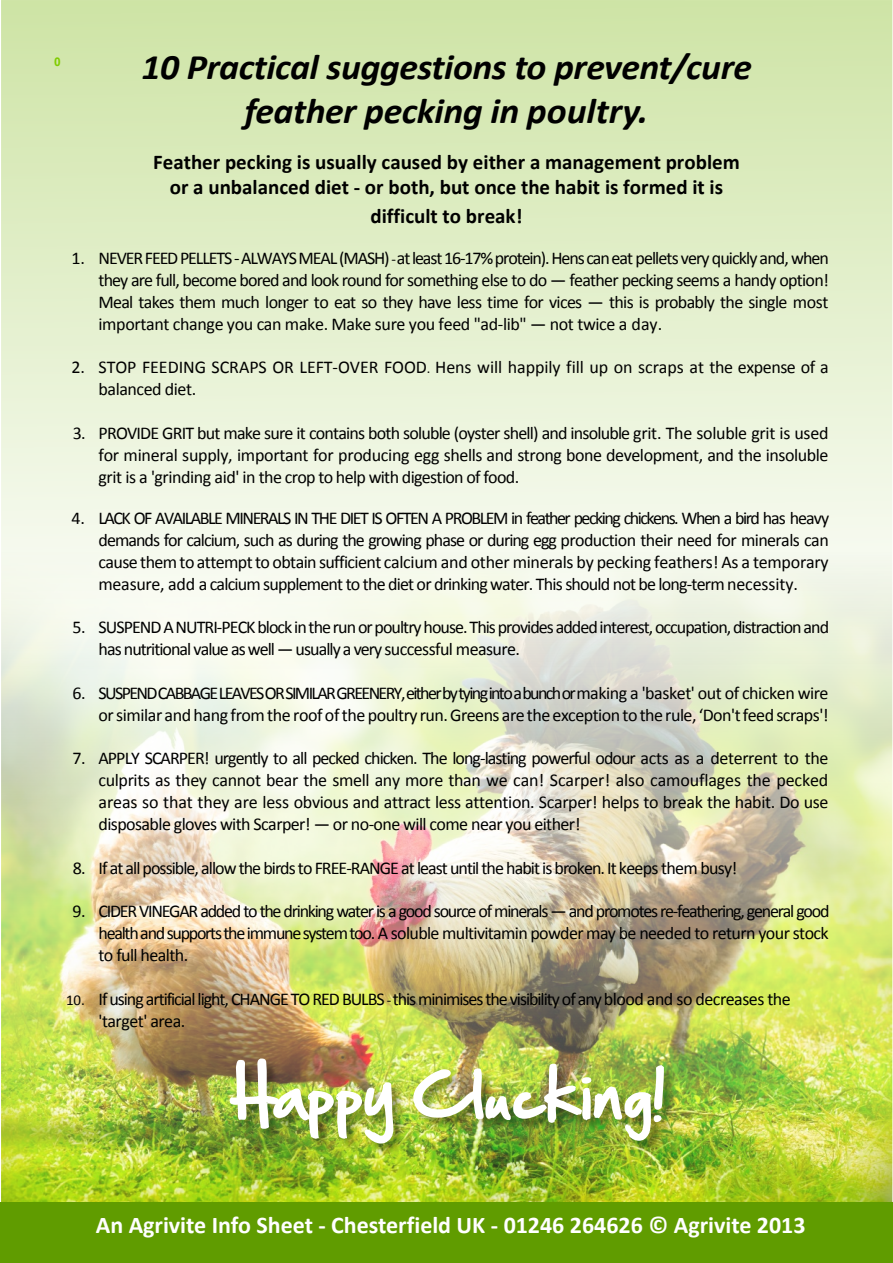
<style>
.page{position:relative;width:893px;height:1263px;background:#fff}
.page>*{position:absolute;margin:0;border:0;box-sizing:border-box;transform-origin:0 0}
.t1{font:italic 700 36px/44px "Calibri";letter-spacing:-.015em;color:#000;text-align:center;scale:1.05 1}
.t2{font:700 24px "Calibri";color:#fff}
.t3{font:700 21px/25.7px "Calibri";color:#000;text-align:center}
.t4{font:18px/22px "Calibri";letter-spacing:-.035em;color:#000;text-align:justify}
.t5{font:18px/22px "Calibri";letter-spacing:-.055em;color:#000}
.t6{font:18px/22px "Calibri";letter-spacing:-.005em;color:#000}
.t7{font:700 12px "Arial";color:#80cc00}
.s1{font-size:15px}
.s2{font-size:14.25px}
</style>
<div class="page">
<img style="left:1px;top:544px;width:892px;height:659px">
<div style="left:0;top:1203px;width:893px;height:60px;background:#609c00"></div>
<img style="left:52px;top:1045px;width:803px;height:121px">
<img style="left:230px;top:1058px;width:163px;height:85px">
<img style="left:413px;top:1064px;width:251px;height:77px">
<p class="t7" style="left:54px;top:57px;width:8px">0</p>
<h1 class="t1" style="left:141px;top:48px;width:583px">10 Practical suggestions to prevent/cure feather pecking in poultry.</h1>
<p class="t3" style="left:153px;top:151px;width:588px">Feather pecking is usually caused by either a management problem or a unbalanced diet - or both, but once the habit is formed it is</p>
<p class="t3" style="left:370px;top:205px;width:154px">difficult to break!</p>
<p class="t4" style="left:99px;top:248px;width:732px;text-indent:-27px">1. NEVER FEED PELLETS - ALWAYS MEAL (MASH) <span class="s1">-</span>at least 16-17% protein). Hens can eat pellets very quickly and, when they are full, become bored and look round for something else to do — feather pecking seems a handy option!<br>Meal takes them much longer to eat so they have less time for vices — this is probably the single most important change you can make. Make sure you feed "ad-lib" — not twice a day.</p>
<p class="t6" style="left:99px;top:358px;width:732px;text-indent:-27px">2. STOP FEEDING SCRAPS OR LEFT-OVER FOOD<span class="s2">.</span> Hens will happily fill up on scraps at the expense of a balanced diet.</p>
<p class="t4" style="left:99px;top:423px;width:732px;text-indent:-26px">3. PROVIDE GRIT but make sure it contains both soluble (oyster shell) and insoluble grit. The soluble grit is used for mineral supply, important for producing egg shells and strong bone development, and the insoluble grit is a 'grinding aid' in the crop to help with digestion of food.</p>
<p class="t4" style="left:99px;top:508px;width:732px;text-indent:-27px">4. LACK OF AVAILABLE MINERALS IN THE DIET IS OFTEN A PROBLEM in feather pecking chickens. When a bird has heavy demands for calcium, such as during the growing phase or during egg production their need for minerals can cause them to attempt to obtain sufficient calcium and other minerals by pecking feathers! As a temporary measure, add a calcium supplement to the diet or drinking water. This should not be long-term necessity.</p>
<p class="t5" style="left:99px;top:617px;width:732px;text-indent:-26px">5. SUSPEND A NUTRI-PECK block in the run or poultry house. This provides added interest, occupation, distraction and has nutritional value as well — usually a very successful measure.</p>
<p class="t4" style="left:72px;top:683px;width:758px;text-align:right">6. SUSPEND CABBAGE LEAVES OR SIMILAR GREENERY,either by tying into a bunch or making a 'basket' out of chicken wire or similar and hang from the roof of the poultry run. Greens are the exception to the rule, ‘Don't feed scraps'!</p>
<p class="t4" style="left:99px;top:749px;width:731px;text-indent:-26px">7. APPLY SCARPER! urgently to all pecked chicken. The long-lasting powerful odour acts as a deterrent to the culprits as they cannot bear the smell any more than we can! Scarper! also camouflages the pecked areas so that they are less obvious and attract less attention. Scarper! helps to break the habit. Do use disposable gloves with Scarper! — or no-one will come near you either!</p>
<p class="t5" style="left:73px;top:858px;width:666px">8. If at all possible, allow the birds to FREE-RANGE at least until the habit is broken. It keeps them busy!</p>
<p class="t4" style="left:99px;top:902px;width:732px;text-indent:-26px">9. CIDER VINEGAR added to the drinking water is a good source of minerals — and promotes re-feathering, general good health and supports the immune system too. A soluble multivitamin powder may be needed to return your stock to full health.</p>
<p class="t5" style="left:99px;top:989px;width:694px;text-indent:-33px"><span class="s1">10.</span> If using artificial light, CHANGE TO RED BULBS <span class="s1">-</span>this minimises the visibility of any blood and so decreases the 'target' area.</p>
<h2 class="t2" style="left:96px;top:1215px;width:711px">An Agrivite Info Sheet - Chesterfield UK - 01246 264626 © Agrivite 2013</h2>
</div>
